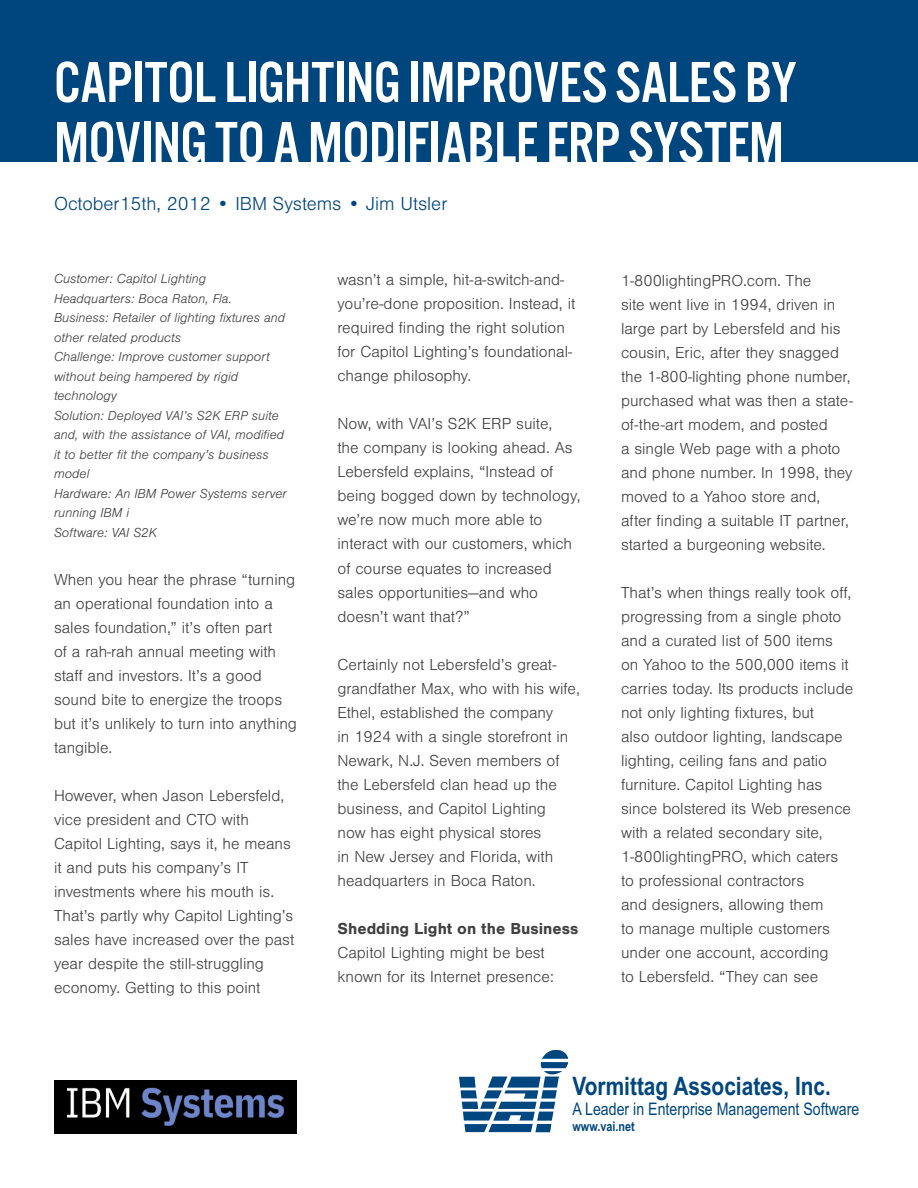
<style>
.page{position:relative;width:918px;height:1188px;background:#fff}
.page>*{position:absolute;margin:0;border:0;box-sizing:border-box;transform-origin:0 0}
.t1{font:60px/60px "Alternate Got No 3 D";letter-spacing:-.01em;color:#fff}
.t2{font:700 25.5px "Arial Narrow";color:#00467f}
.t3{font:300 19.5px "Nimbus San";color:#00467e}
.t4{font:17.25px "Arial Narrow";color:#00467f}
.t5{font:300 16.5px/24px "Nimbus San";color:#404040}
.t6{font:700 16.5px "Nimbus San";color:#404040}
.t7{font:italic 300 13.5px/19.5px "Nimbus San";color:#404040}
.t8{font:700 13.2px "Arial Narrow";color:#00467f}
</style>
<div class="page">
<div style="left:0;top:0;width:918px;height:161px;background:#00467e"></div>
<svg style="left:459px;top:1051px;width:109px;height:81px"></svg>
<div style="left:54px;top:1080px;width:243px;height:54px;background:#000"></div>
<img style="left:68px;top:1087px;width:216px;height:39px">
<h1 class="t1" style="left:54px;top:54px;width:745px">CAPITOL LIGHTING IMPROVES SALES BY<br>MOVING TO A MODIFIABLE ERP SYSTEM</h1>
<p class="t3" style="left:54px;top:193px;width:395px">October15th, 2012 • IBM Systems • Jim Utsler</p>
<p class="t7" style="left:54px;top:269px;width:234px">Customer: Capitol Lighting<br>Headquarters: Boca Raton, Fla.<br>Business: Retailer of lighting fixtures and other related products<br>Challenge: Improve customer support without being hampered by rigid technology<br>Solution: Deployed VAI’s S2K ERP suite and, with the assistance of VAI, modified it to better fit the company’s business model<br>Hardware: An IBM Power Systems server running IBM i<br>Software: VAI S2K</p>
<p class="t5" style="left:54px;top:568px;width:244px">When you hear the phrase “turning an operational foundation into a sales foundation,” it’s often part<br>of a rah-rah annual meeting with staff and investors. It’s a good sound bite to energize the troops but it’s unlikely to turn into anything tangible.</p>
<p class="t5" style="left:54px;top:784px;width:242px">However, when Jason Lebersfeld, vice president and CTO with<br>Capitol Lighting, says it, he means it and puts his company’s IT investments where his mouth is.<br>That’s partly why Capitol Lighting’s sales have increased over the past year despite the still-struggling economy. Getting to this point</p>
<p class="t5" style="left:338px;top:268px;width:239px">wasn’t a simple, hit-a-switch-and&shy;you’re-done proposition. Instead, it required finding the right solution for Capitol Lighting’s foundational&shy;change philosophy.</p>
<p class="t5" style="left:338px;top:412px;width:244px">Now, with VAI’s S2K ERP suite,<br>the company is looking ahead. As<br>Lebersfeld explains, “Instead of being bogged down by technology, we’re now much more able to interact with our customers, which of course equates to increased sales opportunities—and who doesn’t want that?”</p>
<p class="t5" style="left:338px;top:653px;width:244px">Certainly not Lebersfeld’s great&shy;grandfather Max, who with his wife,<br>Ethel, established the company<br>in 1924 with a single storefront in<br>Newark, N.J. Seven members of the Lebersfeld clan head up the business, and Capitol Lighting<br>now has eight physical stores<br>in New Jersey and Florida, with headquarters in Boca Raton.</p>
<p class="t6" style="left:338px;top:919px;width:243px">Shedding Light on the Business</p>
<p class="t5" style="left:338px;top:941px;width:218px">Capitol Lighting might be best known for its Internet presence:</p>
<p class="t5" style="left:621px;top:269px;width:234px">1-800lightingPRO.com. The<br>site went live in 1994, driven in large part by Lebersfeld and his cousin, Eric, after they snagged the 1-800-lighting phone number, purchased what was then a state&shy;of-the-art modem, and posted<br>a single Web page with a photo and phone number. In 1998, they moved to a Yahoo store and, after finding a suitable IT partner, started a burgeoning website.</p>
<p class="t5" style="left:621px;top:581px;width:234px">That’s when things really took off, progressing from a single photo and a curated list of 500 items on Yahoo to the 500,000 items it carries today. Its products include not only lighting fixtures, but<br>also outdoor lighting, landscape lighting, ceiling fans and patio furniture. Capitol Lighting has since bolstered its Web presence with a related secondary site,<br>1-800lightingPRO, which caters to professional contractors<br>and designers, allowing them<br>to manage multiple customers under one account, according<br>to Lebersfeld. “They can see</p>
<h2 class="t2" style="left:573px;top:1071px;width:260px">Vormittag Associates, Inc.</h2>
<p class="t4" style="left:573px;top:1097px;width:288px">A Leader in Enterprise Management Software</p>
<p class="t8" style="left:573px;top:1119px;width:64px">www.vai.net</p>
</div>
